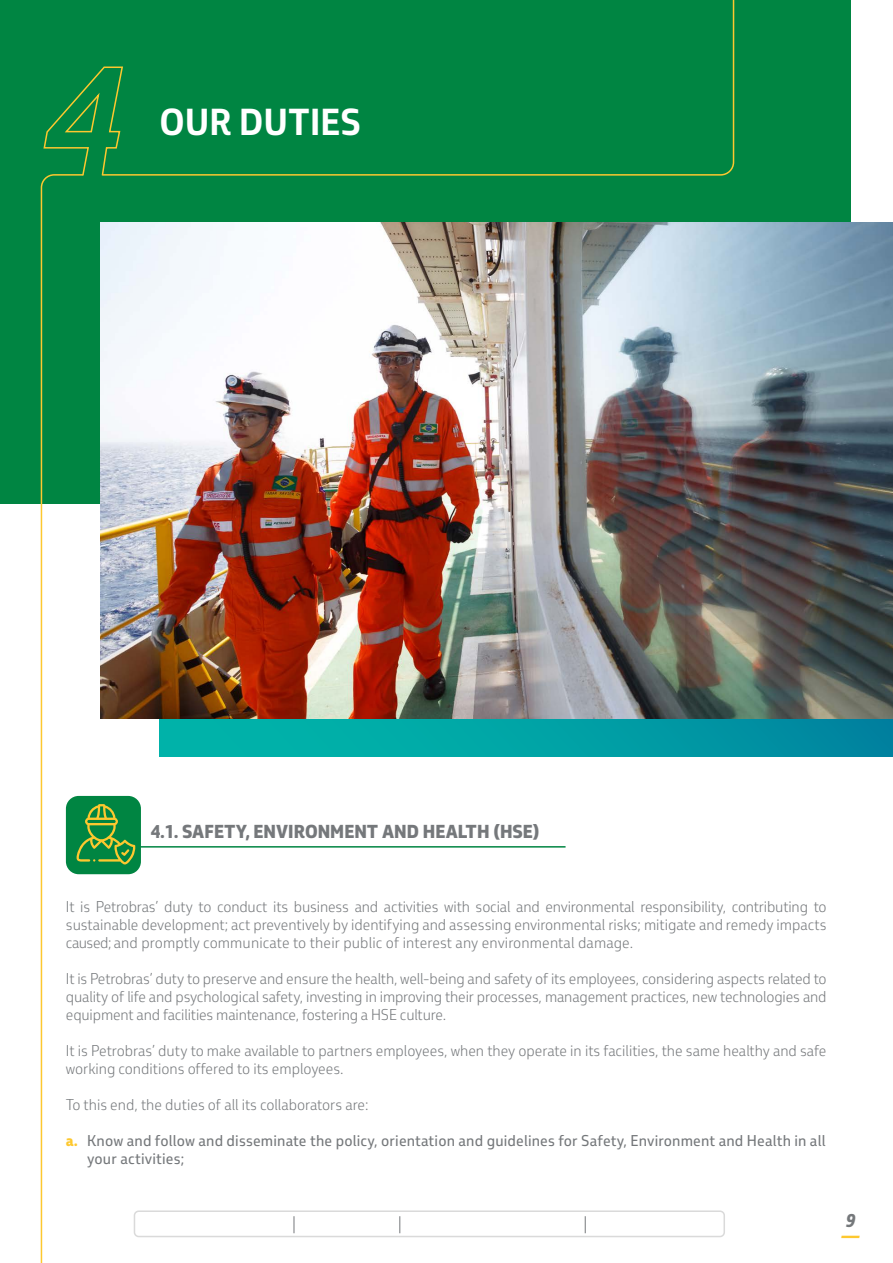
<style>
.page{position:relative;width:893px;height:1263px;background:#fff}
.page>*{position:absolute;margin:0;border:0;box-sizing:border-box;transform-origin:0 0}
.t1{font:700 36px "Petrobras Sans";color:#fff}
.t2{font:800 18px "Petrobras Sans";color:#75787b}
.t3{font:italic 800 18px "Petrobras Sans";color:#75787b}
.t4{font:italic 800 18px "Petrobras Sans";color:#fdc82f}
.t5{font:300 15px/18px "Petrobras Sans";color:#75787b;text-align:justify}
.t6{font:15px/18px "Petrobras Sans";letter-spacing:.01em;color:#75787b}
.s1{font-weight:800;color:#fdc82f}
</style>
<div class="page">
<div style="left:159px;top:516px;width:734px;height:241px;background:linear-gradient(to right,#00baab,#0087a0)"></div>
<div style="left:0;top:0;width:850px;height:504px;background:#008542"></div>
<svg style="left:124px;top:0;width:611px;height:176px"></svg>
<svg style="left:43px;top:66px;width:81px;height:110px"></svg>
<svg style="left:40px;top:173px;width:45px;height:1090px"></svg>
<div style="left:66px;top:796px;width:75px;height:78px;background:#008542;border-radius:13px"></div>
<hr style="left:140px;top:846px;width:426px;height:1px;background:#008542">
<svg style="left:76px;top:804px;width:59px;height:60px"></svg>
<div style="left:134px;top:1210px;width:591px;height:27px;border:2px solid #dadada;border-radius:4px"></div>
<svg style="left:400px;top:1216px;width:1px;height:17px"></svg>
<svg style="left:585px;top:1216px;width:1px;height:17px"></svg>
<svg style="left:294px;top:1216px;width:1px;height:17px"></svg>
<img style="left:101px;top:222px;width:792px;height:497px">
<h1 class="t1" style="left:159px;top:98px;width:203px">OUR DUTIES</h1>
<p class="t2" style="left:151px;top:819px;width:390px">4.1. SAFETY, ENVIRONMENT AND HEALTH (HSE)</p>
<p class="t5" style="left:66px;top:897px;width:762px">It is Petrobras’ duty to conduct its business and activities with social and environmental responsibility, contributing to sustainable development; act preventively by identifying and assessing environmental risks; mitigate and remedy impacts caused; and promptly communicate to their public of interest any environmental damage.</p>
<p class="t5" style="left:66px;top:969px;width:762px">It is Petrobras’ duty to preserve and ensure the health, well-being and safety of its employees, considering aspects related to quality of life and psychological safety, investing in improving their processes, management practices, new technologies and equipment and facilities maintenance, fostering a HSE culture.</p>
<p class="t5" style="left:66px;top:1041px;width:762px">It is Petrobras’ duty to make available to partners employees, when they operate in its facilities, the same healthy and safe working conditions offered to its employees.</p>
<p class="t5" style="left:66px;top:1095px;width:304px">To this end, the duties of all its collaborators are:</p>
<p class="t6" style="left:87px;top:1131px;width:740px;text-indent:-21px"><span class="s1">a.</span> Know and follow and disseminate the policy, orientation and guidelines for Safety, Environment and Health in all your activities;</p>
<p class="t3" style="left:846px;top:1208px;width:11px">9</p>
<p class="t4" style="left:841px;top:1223px;width:19px">—</p>
</div>
